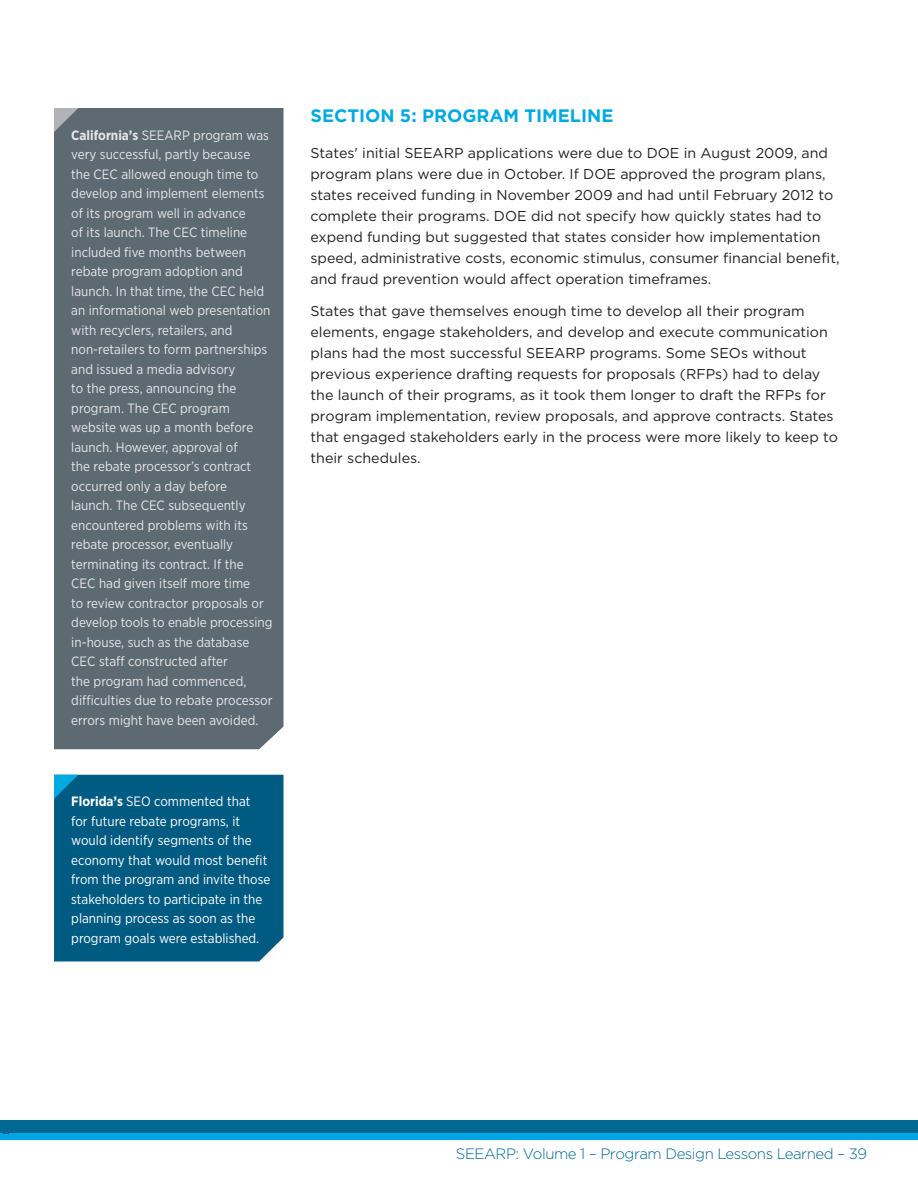
<style>
.page{position:relative;width:918px;height:1188px;background:#fff}
.page>*{position:absolute;margin:0;border:0;box-sizing:border-box;transform-origin:0 0}
.SEEARP_Header02{font:700 18px "Gotham";color:#00a9e0}
.t1{font:300 15px "Gotham";letter-spacing:-.03em;color:#006893}
.SEEARP_COPY{font:14.25px/21px "Gotham";color:#231f20}
.SEEARP_SideBar{font:13.5px/19.5px "Gotham Narrow";color:#e6e7e9}
.SEEARP_SideBar-2{font:13.5px/19.5px "Gotham Narrow";color:#fff}
.s1{font-weight:700}
</style>
<div class="page">
<div style="left:0;top:1121px;width:918px;height:13px;background:#006893"></div>
<div style="left:0;top:1133px;width:918px;height:6px;background:#00a5e3"></div>
<div style="left:0;top:1121px;width:9px;height:13px;background:#006893"></div>
<div style="left:54px;top:108px;width:230px;height:641px;background:#5e6a71"></div>
<svg style="left:54px;top:108px;width:24px;height:24px"></svg>
<div style="left:54px;top:775px;width:230px;height:186px;background:#005b82"></div>
<p class="SEEARP_SideBar" style="left:71px;top:125px;width:203px"><span class="s1">California’s</span> SEEARP program was very successful, partly because<br>the CEC allowed enough time to develop and implement elements of its program well in advance<br>of its launch. The CEC timeline included five months between rebate program adoption and launch. In that time, the CEC held an informational web presentation with recyclers, retailers, and non-retailers to form partnerships and issued a media advisory<br>to the press, announcing the program. The CEC program website was up a month before launch. However, approval of<br>the rebate processor’s contract occurred only a day before<br>launch. The CEC subsequently encountered problems with its rebate processor, eventually terminating its contract. If the<br>CEC had given itself more time<br>to review contractor proposals or develop tools to enable processing in-house, such as the database<br>CEC staff constructed after<br>the program had commenced, difficulties due to rebate processor errors might have been avoided.</p>
<p class="SEEARP_SideBar-2" style="left:71px;top:792px;width:201px"><span class="s1">Florida’s</span> SEO commented that<br>for future rebate programs, it would identify segments of the economy that would most benefit from the program and invite those stakeholders to participate in the planning process as soon as the program goals were established.</p>
<p class="SEEARP_Header02" style="left:310px;top:106px;width:304px">SECTION 5: PROGRAM TIMELINE</p>
<p class="SEEARP_COPY" style="left:310px;top:143px;width:531px">States' initial SEEARP applications were due to DOE in August 2009, and program plans were due in October. If DOE approved the program plans, states received funding in November 2009 and had until February 2012 to complete their programs. DOE did not specify how quickly states had to expend funding but suggested that states consider how implementation speed, administrative costs, economic stimulus, consumer financial benefit, and fraud prevention would affect operation timeframes.</p>
<p class="SEEARP_COPY" style="left:310px;top:300px;width:529px">States that gave themselves enough time to develop all their program elements, engage stakeholders, and develop and execute communication plans had the most successful SEEARP programs. Some SEOs without previous experience drafting requests for proposals (RFPs) had to delay the launch of their programs, as it took them longer to draft the RFPs for program implementation, review proposals, and approve contracts. States that engaged stakeholders early in the process were more likely to keep to their schedules.</p>
<p class="t1" style="left:456px;top:1146px;width:413px">SEEARP: Volume 1 Ð Program Design Lessons Learned Ð 39</p>
</div>
